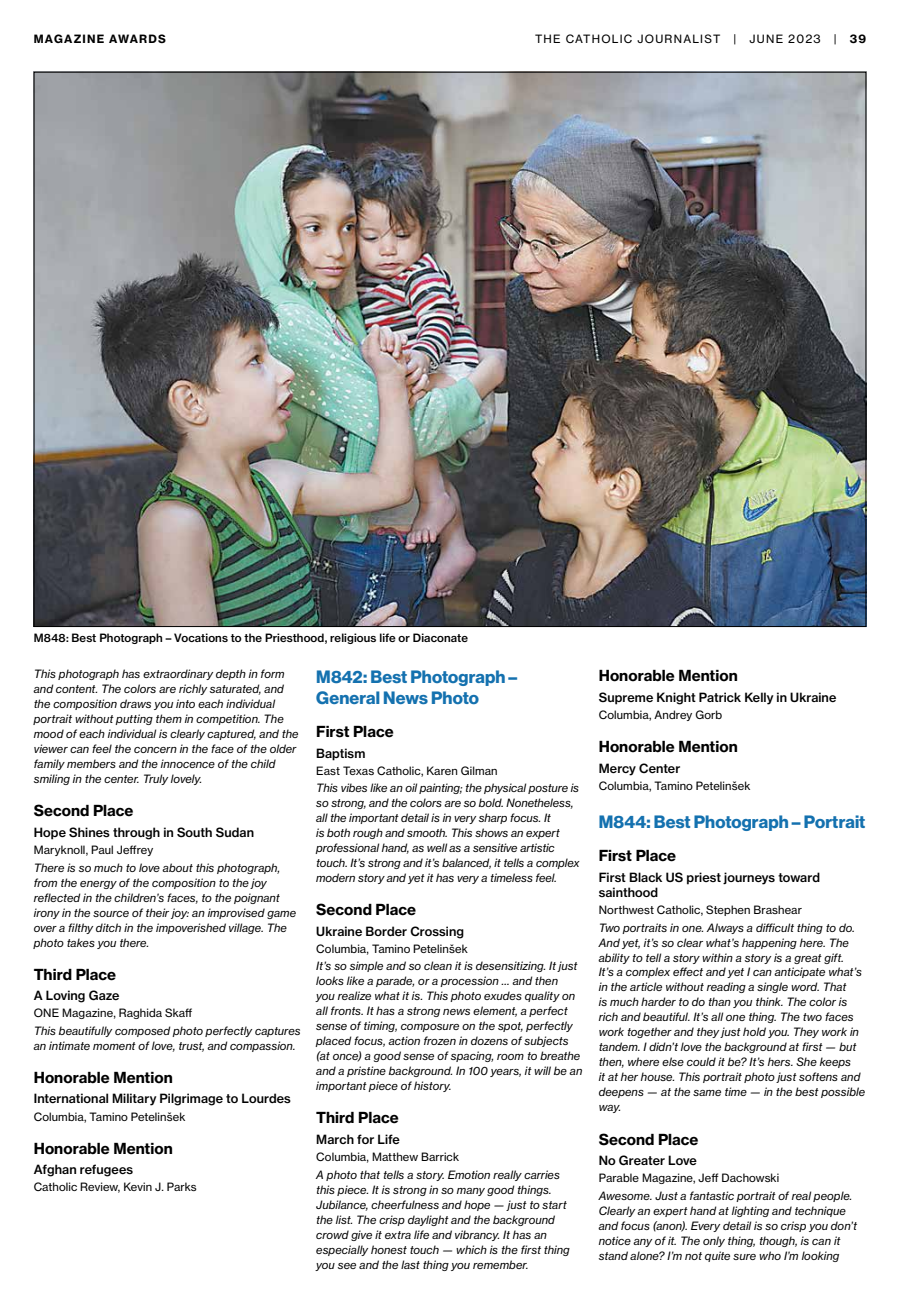
<style>
.page{position:relative;width:900px;height:1305px;background:#fff}
.page>*{position:absolute;margin:0;border:0;box-sizing:border-box;transform-origin:0 0}
.t1{font:17.5px/21px "N Haas Grotesk DS Pro 75 Bd";letter-spacing:.01em;color:#1471af}
.t2{font:15px "N Haas Grotesk TX Pro 75 Bd";color:#000}
.t3{font:12.5px/15px "N Haas Grotesk TX Pro 65 Md";letter-spacing:.005em;color:#000}
.t4{font:11.25px/15px "N Haas Grotesk TX Pro 56 It";letter-spacing:.005em;color:#000}
.t5{font:11.25px "N Haas Grotesk TX Pro 55 Rg";letter-spacing:.01em;color:#000}
.t6{font:11.25px "N Haas Grotesk TX Pro 65 Md";letter-spacing:.01em;color:#000}
.t7{font:11.25px "N Haas Grotesk TX Pro 55 Rg";letter-spacing:.11em;color:#000}
.t8{font:11.25px "N Haas Grotesk TX Pro 75 Bd";letter-spacing:.105em;color:#000}
.s1{font-family:"N Haas Grotesk TX Pro 75 Bd"}
</style>
<div class="page">
<img style="left:36px;top:74px;width:828px;height:551px">
<p class="t8" style="left:34px;top:31px;width:134px">MAGAZINE AWARDS</p>
<p class="t7" style="left:535px;top:32px;width:333px">THE CATHOLIC JOURNALIST | JUNE 2023 | <span class="s1">39</span></p>
<p class="t6" style="left:34px;top:631px;width:436px">M848: Best Photograph – Vocations to the Priesthood, religious life or Diaconate</p>
<p class="t4" style="left:34px;top:667px;width:266px">This photograph has extraordinary depth in form and content. The colors are richly saturated, and the composition draws you into each individual portrait without putting them in competition. The mood of each individual is clearly captured, and the viewer can feel the concern in the face of the older family members and the innocence of the child smiling in the center. Truly lovely.</p>
<h2 class="t2" style="left:34px;top:802px;width:101px">Second Place</h2>
<p class="t3" style="left:34px;top:825px;width:222px">Hope Shines through in South Sudan</p>
<p class="t5" style="left:34px;top:843px;width:121px">Maryknoll, Paul Jeffrey</p>
<p class="t4" style="left:34px;top:860px;width:264px">There is so much to love about this photograph, from the energy of the composition to the joy reflected in the children’s faces, to the poignant irony in the source of their joy: an improvised game over a filthy ditch in the impoverished village. The photo takes you there.</p>
<h2 class="t2" style="left:34px;top:965px;width:84px">Third Place</h2>
<p class="t3" style="left:34px;top:988px;width:87px">A Loving Gaze</p>
<p class="t5" style="left:34px;top:1006px;width:160px">ONE Magazine, Raghida Skaff</p>
<p class="t4" style="left:34px;top:1023px;width:268px">This beautifully composed photo perfectly captures an intimate moment of love, trust, and compassion.</p>
<h2 class="t2" style="left:34px;top:1068px;width:141px">Honorable Mention</h2>
<p class="t3" style="left:34px;top:1091px;width:259px">International Military Pilgrimage to Lourdes</p>
<p class="t5" style="left:34px;top:1110px;width:153px">Columbia, Tamino Petelinšek</p>
<h2 class="t2" style="left:34px;top:1139px;width:141px">Honorable Mention</h2>
<p class="t3" style="left:34px;top:1162px;width:101px">Afghan refugees</p>
<p class="t5" style="left:34px;top:1180px;width:164px">Catholic Review, Kevin J. Parks</p>
<h1 class="t1" style="left:316px;top:667px;width:203px">M842: Best Photograph –<br>General News Photo</h1>
<h2 class="t2" style="left:316px;top:722px;width:79px">First Place</h2>
<p class="t3" style="left:316px;top:746px;width:51px">Baptism</p>
<p class="t5" style="left:316px;top:764px;width:183px">East Texas Catholic, Karen Gilman</p>
<p class="t4" style="left:316px;top:781px;width:265px">This vibes like an oil painting; the physical posture is so strong, and the colors are so bold. Nonetheless, all the important detail is in very sharp focus. It<br>is both rough and smooth. This shows an expert professional hand, as well as a sensitive artistic touch. It’s strong and it’s balanced, it tells a complex modern story and yet it has very a timeless feel.</p>
<h2 class="t2" style="left:316px;top:900px;width:101px">Second Place</h2>
<p class="t3" style="left:316px;top:924px;width:149px">Ukraine Border Crossing</p>
<p class="t5" style="left:316px;top:942px;width:153px">Columbia, Tamino Petelinšek</p>
<p class="t4" style="left:316px;top:959px;width:268px">It’s so simple and so clean it is desensitizing. It just looks like a parade, or a procession … and then<br>you realize what it is. This photo exudes quality on all fronts. It has a strong news element, a perfect sense of timing, composure on the spot, perfectly placed focus, action frozen in dozens of subjects (at once) a good sense of spacing, room to breathe and a pristine background. In 100 years, it will be an important piece of history.</p>
<h2 class="t2" style="left:316px;top:1108px;width:84px">Third Place</h2>
<p class="t3" style="left:316px;top:1132px;width:85px">March for Life</p>
<p class="t5" style="left:316px;top:1150px;width:144px">Columbia, Matthew Barrick</p>
<p class="t4" style="left:316px;top:1167px;width:255px">A photo that tells a story. Emotion really carries this piece. It is strong in so many good things.<br>Jubilance, cheerfulness and hope — just to start the list. The crisp daylight and the background crowd give it extra life and vibrancy. It has an especially honest touch — which is the first thing you see and the last thing you remember.</p>
<h2 class="t2" style="left:599px;top:666px;width:141px">Honorable Mention</h2>
<p class="t3" style="left:599px;top:690px;width:239px">Supreme Knight Patrick Kelly in Ukraine</p>
<p class="t5" style="left:599px;top:708px;width:125px">Columbia, Andrey Gorb</p>
<h2 class="t2" style="left:599px;top:737px;width:141px">Honorable Mention</h2>
<p class="t3" style="left:599px;top:761px;width:83px">Mercy Center</p>
<p class="t5" style="left:599px;top:779px;width:153px">Columbia, Tamino Petelinšek</p>
<h1 class="t1" style="left:599px;top:812px;width:268px">M844: Best Photograph – Portrait</h1>
<h2 class="t2" style="left:599px;top:846px;width:79px">First Place</h2>
<p class="t3" style="left:599px;top:870px;width:223px">First Black US priest journeys toward sainthood</p>
<p class="t5" style="left:599px;top:903px;width:205px">Northwest Catholic, Stephen Brashear</p>
<p class="t4" style="left:599px;top:920px;width:268px">Two portraits in one. Always a difficult thing to do.<br>And yet, it’s so clear what’s happening here. The ability to tell a story within a story is a great gift.<br>It’s a complex effect and yet I can anticipate what’s in the article without reading a single word. That<br>is much harder to do than you think. The color is rich and beautiful. It’s all one thing. The two faces work together and they just hold you. They work in tandem. I didn’t love the background at first — but then, where else could it be? It’s hers. She keeps<br>it at her house. This portrait photo just softens and deepens — at the same time — in the best possible way.</p>
<h2 class="t2" style="left:599px;top:1130px;width:101px">Second Place</h2>
<p class="t3" style="left:599px;top:1153px;width:100px">No Greater Love</p>
<p class="t5" style="left:599px;top:1171px;width:182px">Parable Magazine, Jeff Dachowski</p>
<p class="t4" style="left:599px;top:1188px;width:260px">Awesome. Just a fantastic portrait of real people.<br>Clearly an expert hand at lighting and technique and focus (anon). Every detail is so crisp you don’t notice any of it. The only thing, though, is can it stand alone? I’m not quite sure who I’m looking</p>
</div>
